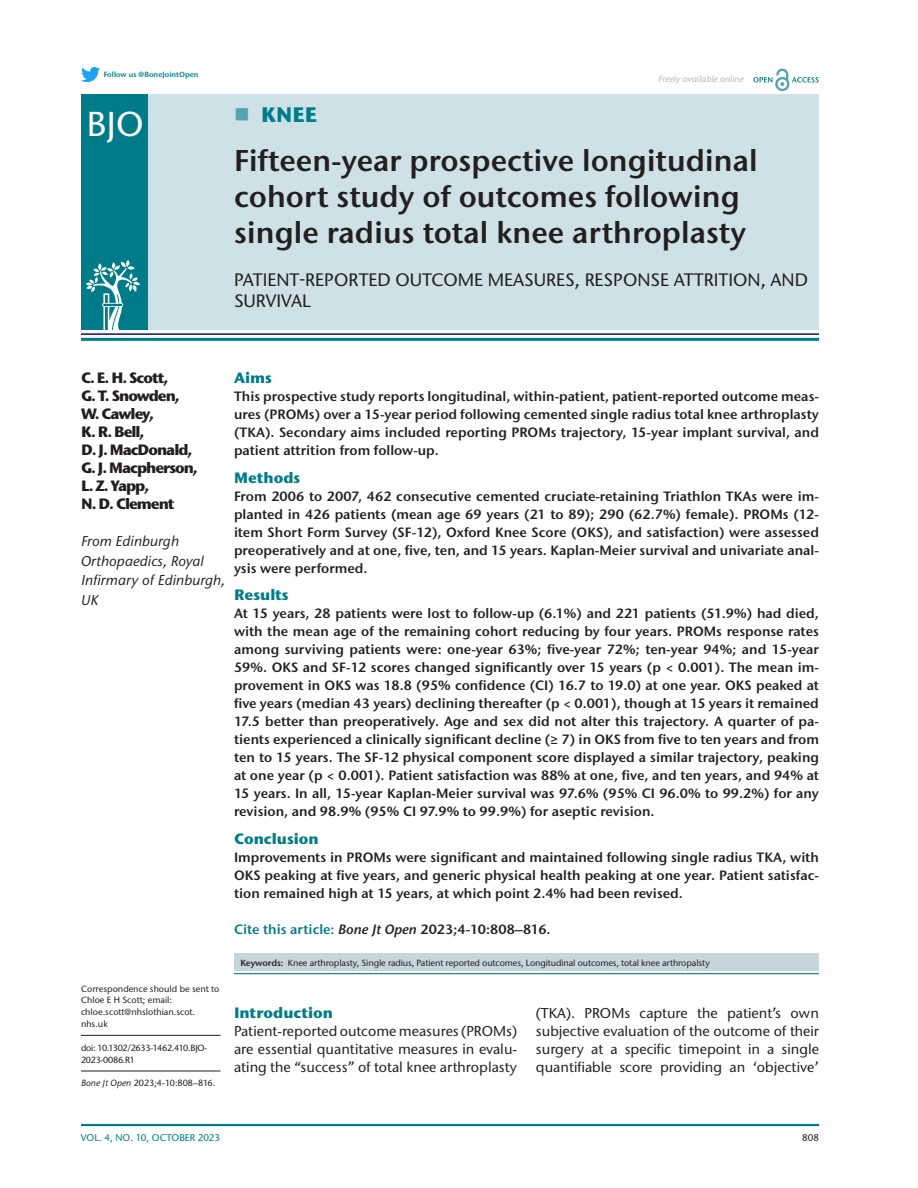
<style>
.page{position:relative;width:918px;height:1188px;background:#fff}
.page>*{position:absolute;margin:0;border:0;box-sizing:border-box;transform-origin:0 0}
.t1{font:500 34.5px "Stone Sans ITC Pro";color:#fff}
.t2{font:600 30px/36px "Stone Sans ITC Pro";color:#231f20}
.t3{font:700 21px "Stone Sans ITC Pro";color:#007c89}
.t4{font:500 18px/21px "Stone Sans ITC Pro";color:#231f20}
.t5{font:700 15px/18px "Stone Sans ITC Pro";letter-spacing:-.07em;color:#231f20}
.t6{font:700 15px "Stone Sans ITC Pro";color:#007c89}
.t7{font:500 14.25px/18px "Stone Sans ITC Pro";color:#231f20;text-align:justify}
.t8{font:italic 500 14.25px/19.5px "Stone Sans ITC Pro";color:#231f20}
.t9{font:600 13.5px/18px "Stone Sans ITC Pro";color:#231f20;text-align:justify}
.t10{font:500 9.75px "Stone Sans ITC Pro";color:#007c89}
.t11{font:500 9.75px "Stone Sans ITC Pro";color:#231f20}
.t12{font:500 9px/12px "Stone Sans ITC Pro";letter-spacing:-.01em;color:#231f20}
.t13{font:500 9px/12px "Stone Sans ITC Pro";letter-spacing:-.03em;color:#231f20}
.t14{font:italic 500 9px "Stone Sans ITC Pro";color:#b2b3b7}
.t15{font:600 7.5px "Stone Sans ITC Pro";color:#007c89}
.s1{font-style:italic}
.s2{color:#007c89}
.s3{font-weight:600}
</style>
<div class="page">
<hr style="left:81px;top:1124px;width:738px;height:2px;background:#007c89">
<img style="left:81px;top:67px;width:18px;height:15px">
<svg style="left:753px;top:69px;width:66px;height:22px"></svg>
<div style="left:234px;top:953px;width:585px;height:18px;background:#c7d5dd"></div>
<hr style="left:81px;top:333px;width:738px;height:2px;background:#11125f">
<hr style="left:81px;top:338px;width:738px;height:3px;background:#007c89">
<div style="left:81px;top:94px;width:738px;height:236px;background:#cee1e6"></div>
<div style="left:81px;top:95px;width:66px;height:235px;background:#007c89"></div>
<svg style="left:86px;top:260px;width:54px;height:70px"></svg>
<hr style="left:81px;top:1035px;width:139px;height:1px;background:#231f20">
<hr style="left:81px;top:1071px;width:139px;height:1px;background:#231f20">
<hr style="left:234px;top:973px;width:585px;height:1px;background:#007c89">
<p class="t15" style="left:104px;top:70px;width:97px">Follow us @BoneJointOpen</p>
<h1 class="t1" style="left:87px;top:103px;width:58px">BJO</h1>
<p class="t14" style="left:658px;top:73px;width:87px">Freely available online</p>
<h3 class="t3" style="left:261px;top:101px;width:58px">KNEE</h3>
<h2 class="t2" style="left:234px;top:142px;width:525px">Fifteen-year prospective longitudinal cohort study of outcomes following single radius total knee arthroplasty</h2>
<h3 class="t4" style="left:234px;top:269px;width:576px">PATIENT-REPORTED OUTCOME MEASURES, RESPONSE ATTRITION, AND<br>SURVIVAL</h3>
<p class="t5" style="left:81px;top:369px;width:118px">C. E. H. Scott,<br>G. T. Snowden,<br>W. Cawley,<br>K. R. Bell,<br>D. J. MacDonald,<br>G. J. Macpherson,<br>L. Z. Yapp,<br>N. D. Clement</p>
<p class="t8" style="left:81px;top:532px;width:146px">From Edinburgh<br>Orthopaedics, Royal<br>Infirmary of Edinburgh,<br>UK</p>
<p class="t12" style="left:81px;top:982px;width:140px">Correspondence should be sent to<br>Chloe E H Scott; email: chloe.scott@nhslothian.scot. nhs.uk</p>
<p class="t13" style="left:81px;top:1042px;width:128px">doi: 10.1302/2633-1462.410.BJO-<br>2023-0086.R1</p>
<p class="t12" style="left:81px;top:1077px;width:136px"><span class="s1">Bone Jt Open</span> 2023;4-10:808–816.</p>
<p class="t6" style="left:234px;top:368px;width:39px">Aims</p>
<p class="t9" style="left:234px;top:387px;width:586px">This prospective study reports longitudinal, within-patient, patient-reported outcome meas&shy;ures (PROMs) over a 15-year period following cemented single radius total knee arthroplasty (TKA). Secondary aims included reporting PROMs trajectory, 15-year implant survival, and patient attrition from follow-up.</p>
<p class="t6" style="left:234px;top:468px;width:68px">Methods</p>
<p class="t9" style="left:234px;top:487px;width:587px">From 2006 to 2007, 462 consecutive cemented cruciate-retaining Triathlon TKAs were im&shy;planted in 426 patients (mean age 69 years (21 to 89); 290 (62.7%) female). PROMs (12- item Short Form Survey (SF-12), Oxford Knee Score (OKS), and satisfaction) were assessed preoperatively and at one, five, ten, and 15 years. Kaplan-Meier survival and univariate anal&shy;ysis were performed.</p>
<p class="t6" style="left:234px;top:585px;width:56px">Results</p>
<p class="t9" style="left:234px;top:605px;width:587px">At 15 years, 28 patients were lost to follow-up (6.1%) and 221 patients (51.9%) had died, with the mean age of the remaining cohort reducing by four years. PROMs response rates among surviving patients were: one-year 63%; five-year 72%; ten-year 94%; and 15-year 59%. OKS and SF-12 scores changed significantly over 15 years (p &lt; 0.001). The mean im&shy;provement in OKS was 18.8 (95% confidence (CI) 16.7 to 19.0) at one year. OKS peaked at five years (median 43 years) declining thereafter (p &lt; 0.001), though at 15 years it remained 17.5 better than preoperatively. Age and sex did not alter this trajectory. A quarter of pa&shy;tients experienced a clinically significant decline (≥ 7) in OKS from five to ten years and from ten to 15 years. The SF-12 physical component score displayed a similar trajectory, peaking at one year (p &lt; 0.001). Patient satisfaction was 88% at one, five, and ten years, and 94% at 15 years. In all, 15-year Kaplan-Meier survival was 97.6% (95% CI 96.0% to 99.2%) for any revision, and 98.9% (95% CI 97.9% to 99.9%) for aseptic revision.</p>
<p class="t6" style="left:234px;top:829px;width:86px">Conclusion</p>
<p class="t9" style="left:234px;top:848px;width:586px">Improvements in PROMs were significant and maintained following single radius TKA, with OKS peaking at five years, and generic physical health peaking at one year. Patient satisfac&shy;tion remained high at 15 years, at which point 2.4% had been revised.</p>
<p class="t9" style="left:234px;top:920px;width:318px"><span class="s2">Cite this article:</span> <span class="s1">Bone Jt Open</span> 2023;4-10:808–816.</p>
<p class="t12" style="left:240px;top:956px;width:471px"><span class="s3">Keywords:</span> Knee arthroplasty, Single radius, Patient reported outcomes, Longitudinal outcomes, total knee arthropalsty</p>
<p class="t6" style="left:234px;top:1003px;width:100px">Introduction</p>
<p class="t7" style="left:234px;top:1022px;width:285px">Patient-reported outcome measures (PROMs) are essential quantitative measures in evalu&shy;ating the “success” of total knee arthroplasty</p>
<p class="t7" style="left:536px;top:1004px;width:285px">(TKA). PROMs capture the patient’s own subjective evaluation of the outcome of their surgery at a specific timepoint in a single quantifiable score providing an ‘objective’</p>
<p class="t10" style="left:81px;top:1132px;width:141px">VOL. 4, NO. 10, OCTOBER 2023</p>
<p class="t11" style="left:802px;top:1132px;width:18px">808</p>
</div>
